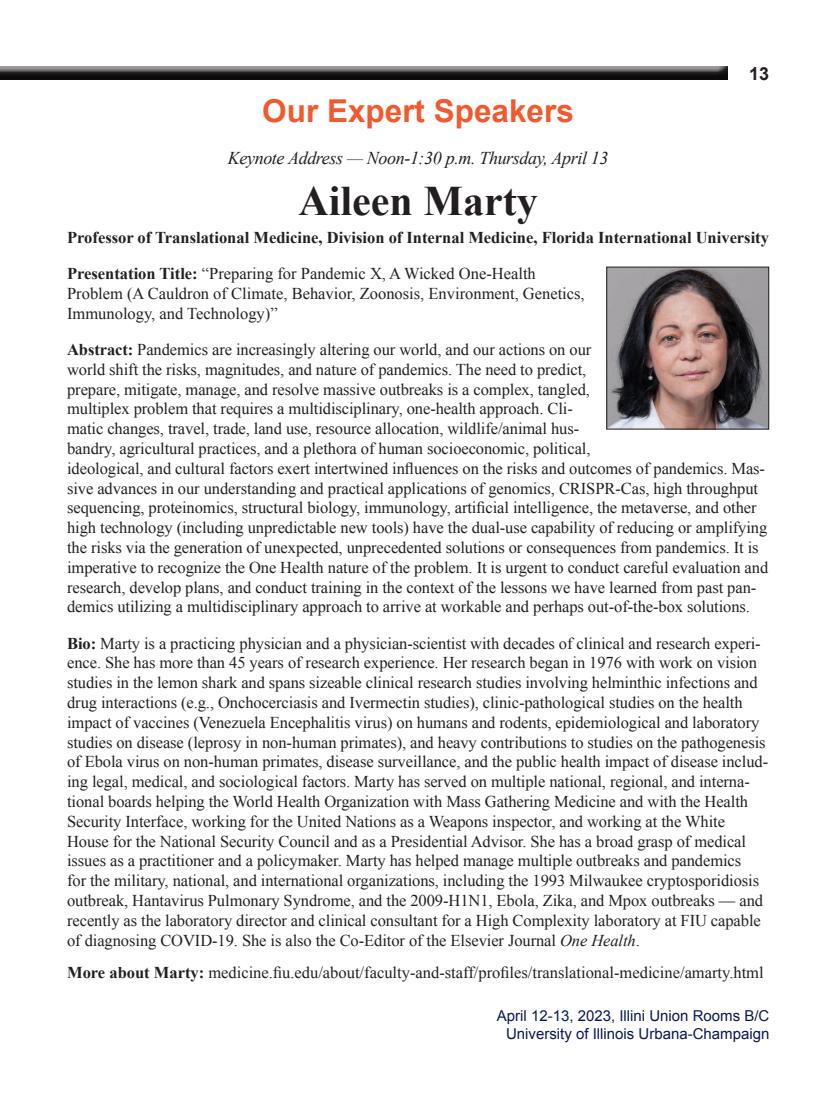
<style>
.page{position:relative;width:837px;height:1107px;background:#fff}
.page>*{position:absolute;margin:0;border:0;box-sizing:border-box;transform-origin:0 0}
.t1{font:700 42px "Times New Roman";color:#231f20}
.t2{font:700 31.5px "Arial";color:#f1592f}
.t3{font:italic 18px "Times New Roman";letter-spacing:-.02em;color:#231f20}
.t4{font:700 18px "Arial";color:#231f20}
.t5{font:16.5px/19.8px "Times New Roman";letter-spacing:-.005em;color:#231f20}
.t6{font:700 16.5px/36px "Times New Roman";color:#231f20}
.t7{font:15px/18px "Arial";color:#091855;text-align:right}
.s1{font-weight:400}
.s2{font-weight:700}
.s3{font-style:italic}
</style>
<div class="page">
<div style="left:0;top:66px;width:729px;height:16px;background:#231f20;opacity:.75"></div>
<img style="left:608px;top:269px;width:159px;height:158px">
<div style="left:606px;top:267px;width:163px;height:162px;border:1px solid #231f20"></div>
<p class="t4" style="left:749px;top:62px;width:22px">13</p>
<h2 class="t2" style="left:262px;top:90px;width:313px">Our Expert Speakers</h2>
<p class="t3" style="left:228px;top:146px;width:382px">Keynote Address — Noon-1:30 p.m. Thursday, April 13</p>
<h1 class="t1" style="left:299px;top:172px;width:241px">Aileen Marty</h1>
<p class="t6" style="left:67px;top:220px;width:703px">Professor of Translational Medicine, Division of Internal Medicine, Florida International University<br>Presentation Title: <span class="s1">“Preparing for Pandemic X, A Wicked One-Health</span></p>
<p class="t5" style="left:67px;top:284px;width:519px">Problem (A Cauldron of Climate, Behavior, Zoonosis, Environment, Genetics,<br>Immunology, and Technology)”</p>
<p class="t5" style="left:67px;top:339px;width:703px"><span class="s2">Abstract:</span> Pandemics are increasingly altering our world, and our actions on our<br>world shift the risks, magnitudes, and nature of pandemics. The need to predict,<br>prepare, mitigate, manage, and resolve massive outbreaks is a complex, tangled,<br>multiplex problem that requires a multidisciplinary, one-health approach. Cli-<br>matic changes, travel, trade, land use, resource allocation, wildlife/animal hus-<br>bandry, agricultural practices, and a plethora of human socioeconomic, political,<br>ideological, and cultural factors exert intertwined influences on the risks and outcomes of pandemics. Mas&shy;sive advances in our understanding and practical applications of genomics, CRISPR-Cas, high throughput sequencing, proteinomics, structural biology, immunology, artificial intelligence, the metaverse, and other high technology (including unpredictable new tools) have the dual-use capability of reducing or amplifying the risks via the generation of unexpected, unprecedented solutions or consequences from pandemics. It is imperative to recognize the One Health nature of the problem. It is urgent to conduct careful evaluation and research, develop plans, and conduct training in the context of the lessons we have learned from past pan&shy;demics utilizing a multidisciplinary approach to arrive at workable and perhaps out-of-the-box solutions.</p>
<p class="t5" style="left:67px;top:633px;width:703px"><span class="s2">Bio:</span> Marty is a practicing physician and a physician-scientist with decades of clinical and research experi&shy;ence. She has more than 45 years of research experience. Her research began in 1976 with work on vision studies in the lemon shark and spans sizeable clinical research studies involving helminthic infections and drug interactions (e.g., Onchocerciasis and Ivermectin studies), clinic-pathological studies on the health impact of vaccines (Venezuela Encephalitis virus) on humans and rodents, epidemiological and laboratory studies on disease (leprosy in non-human primates), and heavy contributions to studies on the pathogenesis of Ebola virus on non-human primates, disease surveillance, and the public health impact of disease includ&shy;ing legal, medical, and sociological factors. Marty has served on multiple national, regional, and interna&shy;tional boards helping the World Health Organization with Mass Gathering Medicine and with the Health Security Interface, working for the United Nations as a Weapons inspector, and working at the White House for the National Security Council and as a Presidential Advisor. She has a broad grasp of medical issues as a practitioner and a policymaker. Marty has helped manage multiple outbreaks and pandemics<br>for the military, national, and international organizations, including the 1993 Milwaukee cryptosporidiosis outbreak, Hantavirus Pulmonary Syndrome, and the 2009-H1N1, Ebola, Zika, and Mpox outbreaks — and recently as the laboratory director and clinical consultant for a High Complexity laboratory at FIU capable of diagnosing COVID-19. She is also the Co-Editor of the Elsevier Journal <span class="s3">One Health</span>.</p>
<p class="t5" style="left:67px;top:962px;width:698px"><span class="s2">More about Marty:</span> medicine.fiu.edu/about/faculty-and-staff/profiles/translational-medicine/amarty.html</p>
<p class="t7" style="left:497px;top:1007px;width:274px">April 12-13, 2023, Illini Union Rooms B/C<br>University of Illinois Urbana-Champaign</p>
</div>
